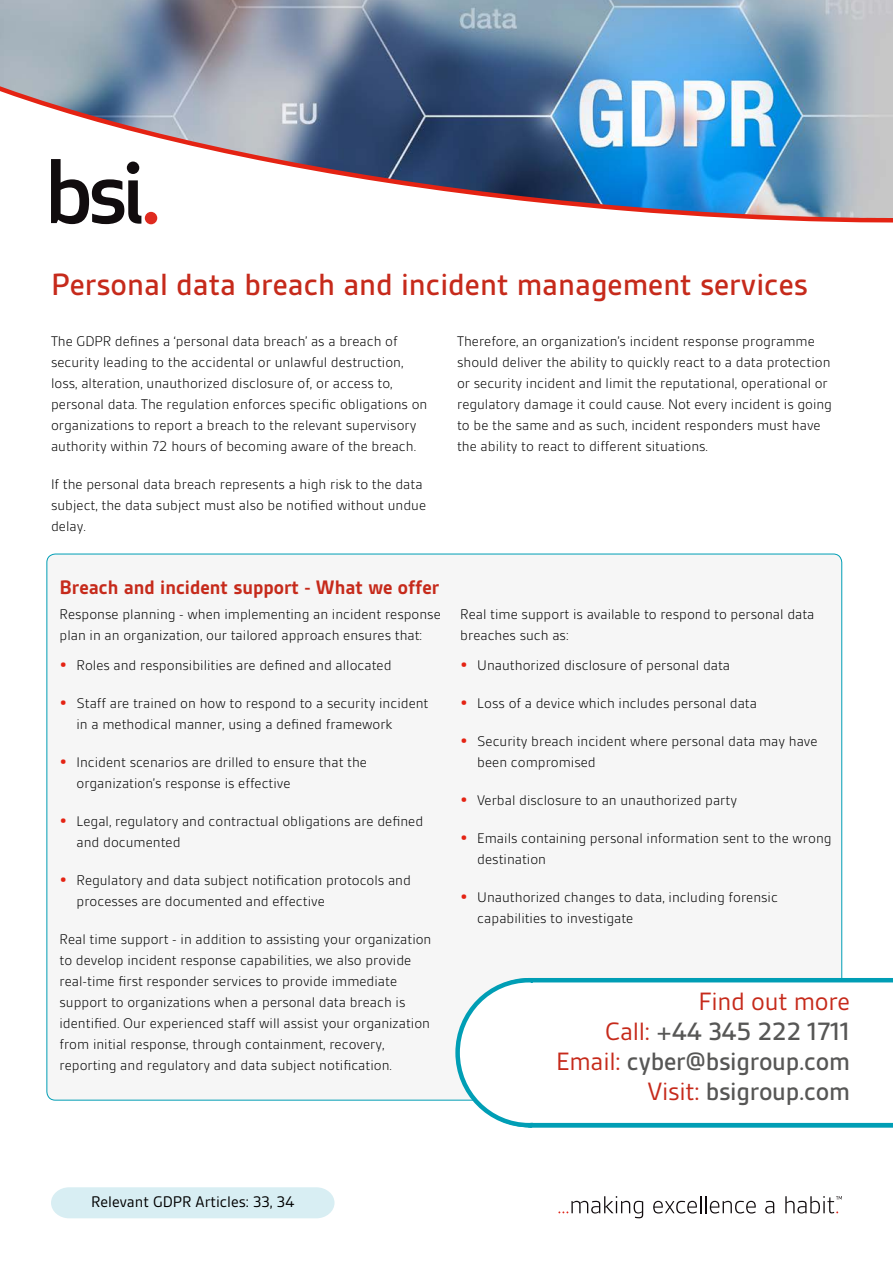
<style>
.page{position:relative;width:893px;height:1263px;background:#fff}
.page>*{position:absolute;margin:0;border:0;box-sizing:border-box;transform-origin:0 0}
.t1{font:500 33px "BSI Gesta";color:#c62a1b}
.t2{font:500 27px/30px "BSI Gesta";letter-spacing:-.01em;color:#575756;text-align:right}
.t3{font:27px "BSI Gesta";letter-spacing:-.01em;color:#c62a1b}
.t4{font:700 21px "BSI Gesta";color:#c62a1b}
.t5{font:16.5px "BSI Gesta";color:#000}
.t6{font:300 15px/21px "BSI Gesta";color:#000}
.s1{font-weight:700;font-size:19.5px;color:#e42313}
.s2{font-weight:400;color:#c62a1b}
</style>
<div class="page">
<div style="left:47px;top:554px;width:795px;height:546px;background:#f6f6f6;border-radius:9px"></div>
<img style="left:0;top:0;width:893px;height:225px">
<svg style="left:51px;top:159px;width:90px;height:65px"></svg>
<div style="left:145px;top:212px;width:12px;height:12px;background:#df2a1f;border-radius:50%"></div>
<svg style="left:558px;top:1196px;width:85px;height:22px"></svg>
<svg style="left:653px;top:1196px;width:103px;height:17px"></svg>
<svg style="left:765px;top:1201px;width:9px;height:12px"></svg>
<svg style="left:785px;top:1196px;width:57px;height:17px"></svg>
<div style="left:51px;top:1187px;width:283px;height:31px;background:#d8eef3"></div>
<svg style="left:453px;top:976px;width:440px;height:152px"></svg>
<h1 class="t1" style="left:51px;top:267px;width:758px">Personal data breach and incident management services</h1>
<p class="t6" style="left:51px;top:330px;width:378px">The GDPR defines a ‘personal data breach’ as a breach of security leading to the accidental or unlawful destruction, loss, alteration, unauthorized disclosure of, or access to, personal data. The regulation enforces specific obligations on organizations to report a breach to the relevant supervisory authority within 72 hours of becoming aware of the breach.</p>
<p class="t6" style="left:51px;top:473px;width:377px">If the personal data breach represents a high risk to the data subject, the data subject must also be notified without undue delay.</p>
<p class="t6" style="left:457px;top:330px;width:376px">Therefore, an organization’s incident response programme should deliver the ability to quickly react to a data protection or security incident and limit the reputational, operational or regulatory damage it could cause. Not every incident is going to be the same and as such, incident responders must have the ability to react to different situations.</p>
<h3 class="t4" style="left:60px;top:576px;width:381px">Breach and incident support - What we offer</h3>
<p class="t6" style="left:60px;top:604px;width:383px">Response planning - when implementing an incident response plan in an organization, our tailored approach ensures that:</p>
<p class="t6" style="left:60px;top:655px;width:333px"><span class="s1">•</span> Roles and responsibilities are defined and allocated</p>
<p class="t6" style="left:77px;top:693px;width:353px;text-indent:-17px"><span class="s1">•</span> Staff are trained on how to respond to a security incident in a methodical manner, using a defined framework</p>
<p class="t6" style="left:77px;top:752px;width:292px;text-indent:-17px"><span class="s1">•</span> Incident scenarios are drilled to ensure that the organization’s response is effective</p>
<p class="t6" style="left:77px;top:811px;width:348px;text-indent:-17px"><span class="s1">•</span> Legal, regulatory and contractual obligations are defined and documented</p>
<p class="t6" style="left:77px;top:870px;width:336px;text-indent:-17px"><span class="s1">•</span> Regulatory and data subject notification protocols and processes are documented and effective</p>
<p class="t6" style="left:60px;top:929px;width:373px">Real time support - in addition to assisting your organization to develop incident response capabilities, we also provide real-time first responder services to provide immediate support to organizations when a personal data breach is identified. Our experienced staff will assist your organization from initial response, through containment, recovery, reporting and regulatory and data subject notification.</p>
<p class="t6" style="left:460px;top:604px;width:356px">Real time support is available to respond to personal data breaches such as:</p>
<p class="t6" style="left:460px;top:655px;width:271px"><span class="s1">•</span> Unauthorized disclosure of personal data</p>
<p class="t6" style="left:460px;top:693px;width:298px"><span class="s1">•</span> Loss of a device which includes personal data</p>
<p class="t6" style="left:477px;top:731px;width:342px;text-indent:-17px"><span class="s1">•</span> Security breach incident where personal data may have been compromised</p>
<p class="t6" style="left:460px;top:790px;width:278px"><span class="s1">•</span> Verbal disclosure to an unauthorized party</p>
<p class="t6" style="left:477px;top:828px;width:356px;text-indent:-17px"><span class="s1">•</span> Emails containing personal information sent to the wrong destination</p>
<p class="t6" style="left:477px;top:887px;width:302px;text-indent:-17px"><span class="s1">•</span> Unauthorized changes to data, including forensic capabilities to investigate</p>
<h2 class="t2" style="left:556px;top:987px;width:295px"><span class="s2">Find out more<br>Call:</span> +44 345 222 1711<br><span class="s2">Email:</span> cyber@bsigroup.com<br><span class="s2">Visit:</span> bsigroup.com</h2>
<h2 class="t3" style="left:690px;top:988px;width:153px">Find out more</h2>
<h2 class="t2" style="left:622px;top:1017px;width:211px"><span class="s2">Call:</span> +353 1 210 171</h2>
<h2 class="t2" style="left:525px;top:1047px;width:318px"><span class="s2">Email:</span> cyber.i @bsigroup.com</h2>
<h2 class="t2" style="left:543px;top:1077px;width:299px"><span class="s2">Visit:</span> bsigroup.com/cyber-ie</h2>
<p class="t5" style="left:91px;top:1193px;width:205px">Relevant GDPR Articles: 33, 34</p>
</div>
